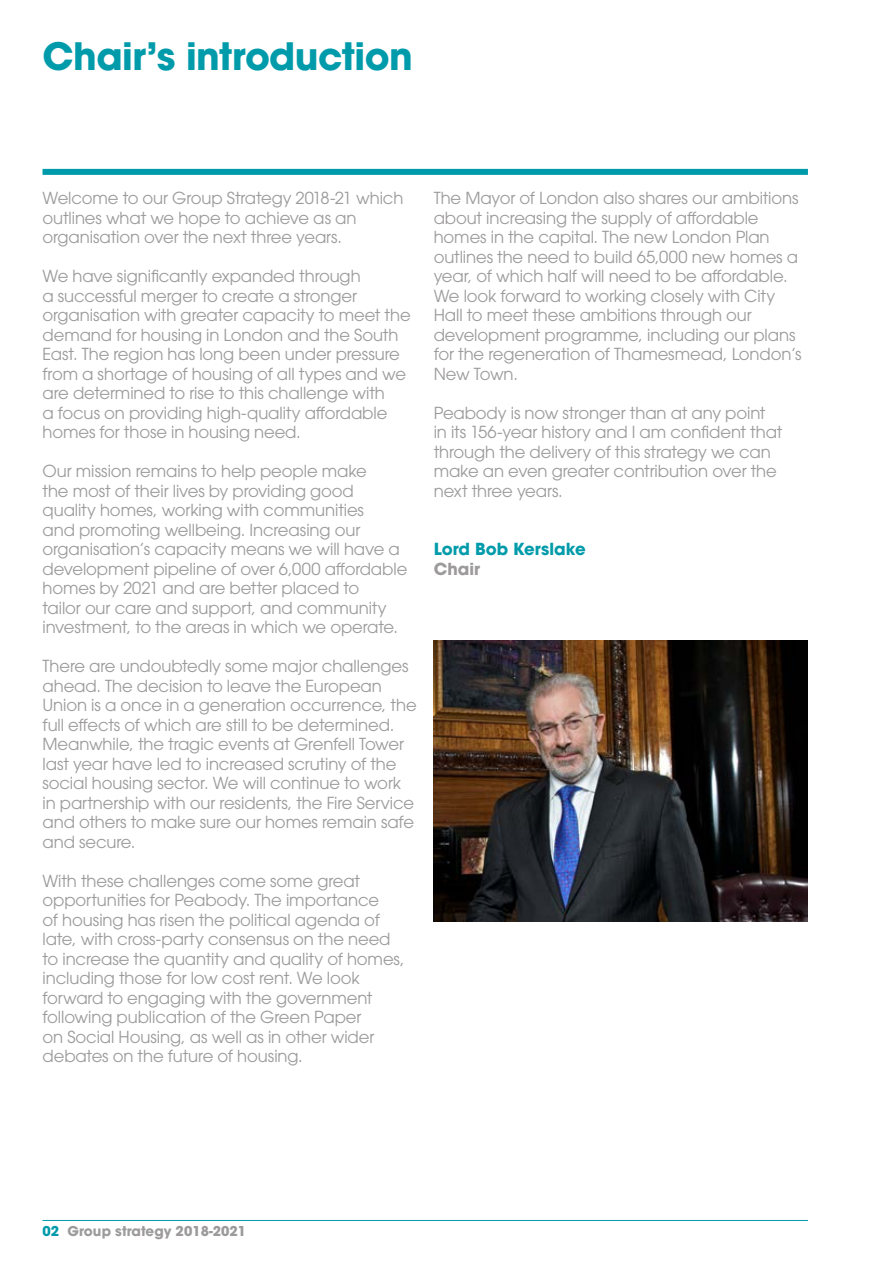
<style>
.page{position:relative;width:893px;height:1263px;background:#fff}
.page>*{position:absolute;margin:0;border:0;box-sizing:border-box;transform-origin:0 0}
.t1{font:700 37.5px "ITC Avant Garde Std";letter-spacing:-.015em;color:#009baa}
.t2{font:16.5px/19.5px "ITC Avant Garde Std";letter-spacing:-.005em;color:#9c9a9a}
.t3{font:700 16.5px "ITC Avant Garde Std";color:#009baa}
.t4{font:700 16.5px "ITC Avant Garde Std";color:#9c9a9a}
.t5{font:700 13.5px "ITC Avant Garde Std";color:#9c9a9a}
.s1{color:#009baa}
</style>
<div class="page">
<hr style="left:43px;top:1220px;width:765px;height:1px;background:#009baa">
<div style="left:43px;top:169px;width:765px;height:6px;background:#009baa"></div>
<img style="left:434px;top:640px;width:374px;height:282px">
<h1 class="t1" style="left:43px;top:31px;width:372px">Chair’s introduction</h1>
<p class="t2" style="left:43px;top:188px;width:362px">Welcome to our Group Strategy 2018-21 which outlines what we hope to achieve as an organisation over the next three years.</p>
<p class="t2" style="left:43px;top:266px;width:370px">We have significantly expanded through<br>a successful merger to create a stronger organisation with greater capacity to meet the demand for housing in London and the South East. The region has long been under pressure from a shortage of housing of all types and we are determined to rise to this challenge with<br>a focus on providing high-quality affordable homes for those in housing need.</p>
<p class="t2" style="left:43px;top:461px;width:366px">Our mission remains to help people make<br>the most of their lives by providing good quality homes, working with communities<br>and promoting wellbeing. Increasing our organisation’s capacity means we will have a development pipeline of over 6,000 affordable homes by 2021 and are better placed to<br>tailor our care and support, and community investment, to the areas in which we operate.</p>
<p class="t2" style="left:43px;top:656px;width:376px">There are undoubtedly some major challenges ahead. The decision to leave the European Union is a once in a generation occurrence, the full effects of which are still to be determined.<br>Meanwhile, the tragic events at Grenfell Tower last year have led to increased scrutiny of the social housing sector. We will continue to work in partnership with our residents, the Fire Service and others to make sure our homes remain safe and secure.</p>
<p class="t2" style="left:43px;top:871px;width:364px">With these challenges come some great opportunities for Peabody. The importance<br>of housing has risen the political agenda of late, with cross-party consensus on the need to increase the quantity and quality of homes, including those for low cost rent. We look forward to engaging with the government following publication of the Green Paper<br>on Social Housing, as well as in other wider debates on the future of housing.</p>
<p class="t2" style="left:434px;top:188px;width:369px">The Mayor of London also shares our ambitions about increasing the supply of affordable homes in the capital. The new London Plan outlines the need to build 65,000 new homes a year, of which half will need to be affordable.<br>We look forward to working closely with City Hall to meet these ambitions through our development programme, including our plans for the regeneration of Thamesmead, London’s New Town.</p>
<p class="t2" style="left:434px;top:403px;width:350px">Peabody is now stronger than at any point in its 156-year history and I am confident that through the delivery of this strategy we can make an even greater contribution over the next three years.</p>
<p class="t3" style="left:434px;top:538px;width:153px">Lord Bob Kerslake</p>
<p class="t4" style="left:434px;top:558px;width:48px">Chair</p>
<p class="t5" style="left:43px;top:1222px;width:205px"><span class="s1">02</span> Group strategy 2018-2021</p>
</div>
